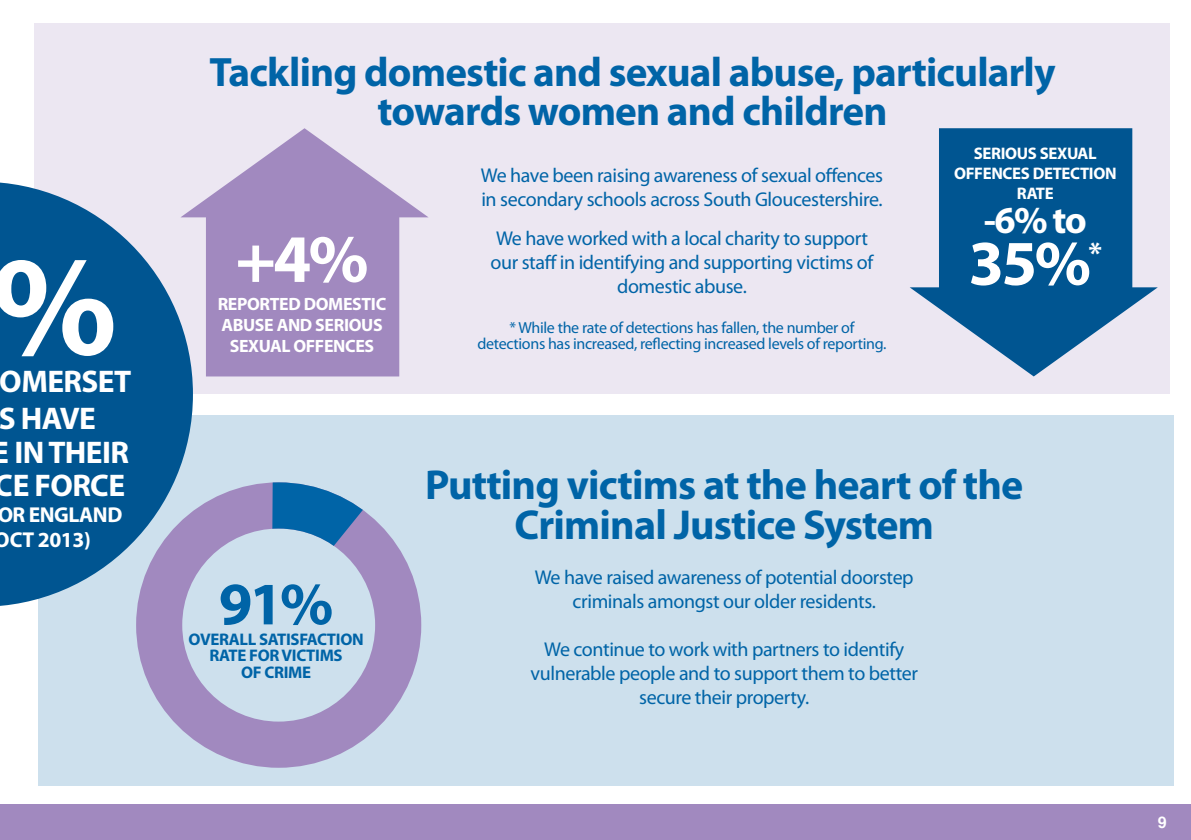
<style>
.page{position:relative;width:1191px;height:840px;background:#fff}
.page>*{position:absolute;margin:0;border:0;box-sizing:border-box;transform-origin:0 0}
.t1{font:700 143.2px "Myriad Pro";color:#fff}
.t2{font:700 68.2px "Myriad Pro";color:#fff}
.t3{font:700 64.2px "Myriad Pro";color:#fff}
.t4{font:700 60.6px "Myriad Pro";color:#0064a7}
.t5{font:700 42px/40.2px "Myriad Pro";letter-spacing:-.02em;color:#0064a7;text-align:center}
.t6{font:700 41.2px/39.4px "Myriad Pro";letter-spacing:-.02em;color:#0064a7;text-align:center}
.t7{font:700 38.2px "Myriad Pro";color:#fff}
.t8{font:700 31.4px/33.4px "Myriad Pro";letter-spacing:-.02em;color:#fff}
.t9{font:700 21.6px/25.4px "Myriad Pro";letter-spacing:-.02em;color:#fff}
.t10{font:20px/24px "Myriad Pro";letter-spacing:-.02em;color:#0064a7;text-align:center}
.t11{font:700 17.8px/21.2px "Myriad Pro";letter-spacing:-.02em;color:#fff;text-align:center}
.t12{font:700 16.8px/16.8px "Myriad Pro";letter-spacing:-.02em;color:#0064a7;text-align:center}
.t13{font:700 16.8px/20px "Myriad Pro";letter-spacing:-.02em;color:#fff;text-align:center}
.t14{font:16px/16px "Myriad Pro";letter-spacing:-.02em;color:#0064a7;text-align:center}
.t15{font:700 16px "Helvetica";color:#fff}
</style>
<div class="page">
<div style="left:0;top:804px;width:1191px;height:35px;background:#a189bf"></div>
<div style="left:34px;top:24px;width:1135px;height:370px;background:#ece7f2"></div>
<div style="left:38px;top:415px;width:1135px;height:370px;background:#cde0ed"></div>
<svg style="left:0;top:182px;width:193px;height:424px;background:#1f689e"></svg>
<svg style="left:180px;top:128px;width:248px;height:248px;fill:#a189bf"></svg>
<svg style="left:910px;top:128px;width:247px;height:248px;fill:#005591"></svg>
<svg style="left:136px;top:482px;width:285px;height:285px"></svg>
<svg style="left:272px;top:482px;width:117px;height:84px"></svg>
<h1 class="t1" style="left:-9px;top:226px;width:127px">%</h1>
<h3 class="t8" style="left:0;top:365px;width:133px">OMERSET</h3>
<h3 class="t8" style="left:-7px;top:402px;width:138px">S HAVE<br>E IN THEIR<br>CE FORCE</h3>
<p class="t9" style="left:-5px;top:501px;width:129px">OR ENGLAND<br>OCT 2013)</p>
<h3 class="t6" style="left:209px;top:53px;width:847px">Tackling domestic and sexual abuse, particularly towards women and children</h3>
<h2 class="t2" style="left:235px;top:220px;width:135px">+4%</h2>
<p class="t11" style="left:221px;top:314px;width:163px">ABUSE AND SERIOUS<br>SEXUAL OFFENCES</p>
<p class="t11" style="left:218px;top:293px;width:170px">REPORTED DOMESTIC</p>
<p class="t10" style="left:481px;top:164px;width:404px;text-align:left">We have been raising awareness of sexual offences in secondary schools across South Gloucestershire.</p>
<p class="t10" style="left:490px;top:226px;width:384px">We have worked with a local charity to support our staff in identifying and supporting victims of domestic abuse.</p>
<p class="t14" style="left:477px;top:319px;width:410px">* While the rate of detections has fallen, the number of detections has increased, reflecting increased levels of reporting.</p>
<p class="t13" style="left:954px;top:143px;width:164px">SERIOUS SEXUAL<br>OFFENCES DETECTION<br>RATE</p>
<h3 class="t7" style="left:983px;top:198px;width:104px">-6% to</h3>
<h3 class="t3" style="left:968px;top:227px;width:135px">35%<sup>*</sup></h3>
<h3 class="t4" style="left:219px;top:569px;width:116px">91%</h3>
<p class="t12" style="left:209px;top:647px;width:135px">RATE FOR VICTIMS<br>OF CRIME</p>
<p class="t12" style="left:188px;top:630px;width:177px">OVERALL SATISFACTION</p>
<h3 class="t5" style="left:425px;top:465px;width:600px">Putting victims at the heart of the<br>Criminal Justice System</h3>
<p class="t10" style="left:535px;top:565px;width:380px">We have raised awareness of potential doorstep criminals amongst our older residents.</p>
<p class="t10" style="left:530px;top:637px;width:389px">We continue to work with partners to identify vulnerable people and to support them to better secure their property.</p>
<p class="t15" style="left:1157px;top:808px;width:10px">9</p>
</div>
